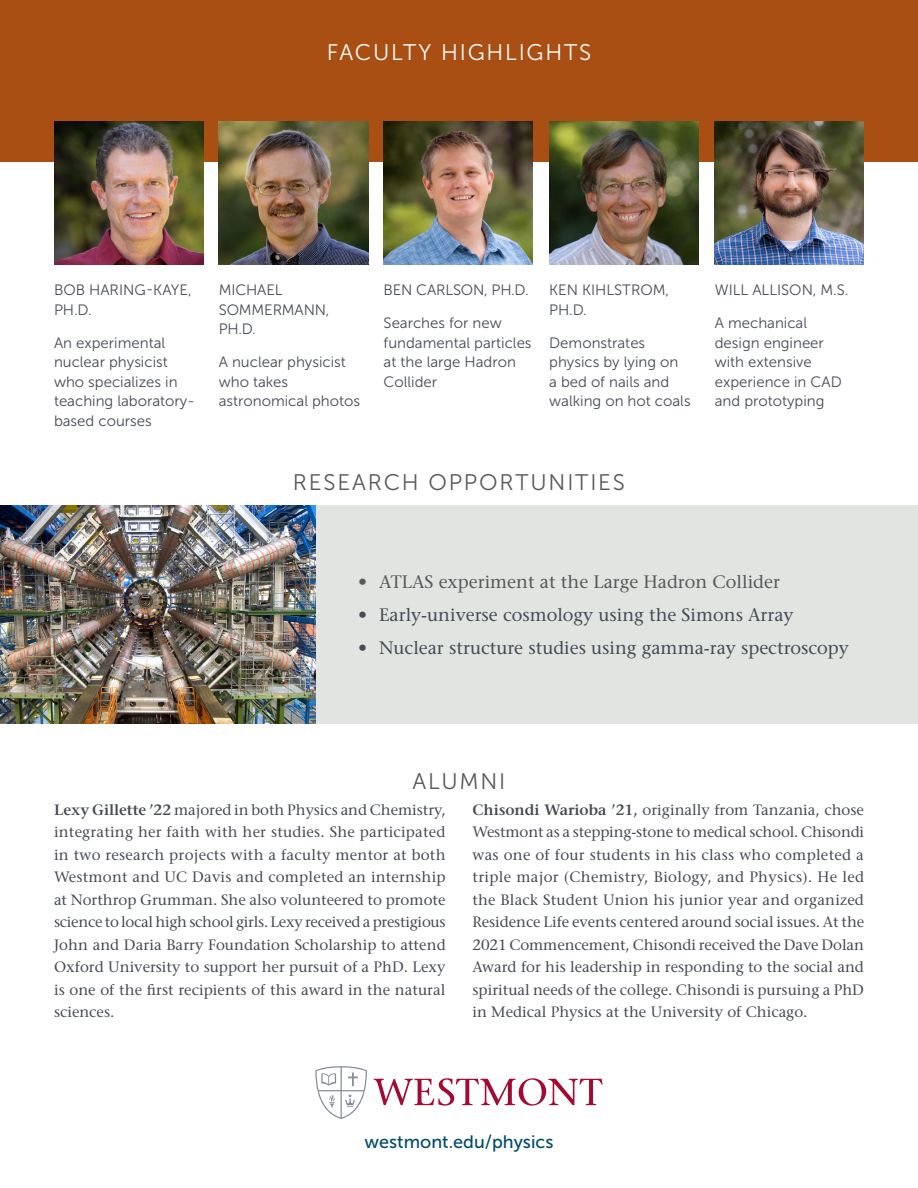
<style>
.page{position:relative;width:918px;height:1188px;background:#fff}
.page>*{position:absolute;margin:0;border:0;box-sizing:border-box;transform-origin:0 0}
.t1{font:22.5px "Museo Sans 300";letter-spacing:.08em;color:#57585a}
.t2{font:22.5px "Museo Sans 300";letter-spacing:.08em;color:#fff}
.t3{font:500 18px "Stone Serif Std";color:#464b54}
.t4{font:500 18px "Stone Serif Std";color:#57585a}
.t5{font:18px "Museo Sans 500";color:#004b6c}
.t6{font:500 15px/22.5px "Stone Serif Std";color:#464b54;text-align:justify}
.museo_sans{font:15px/19.5px "Museo Sans 300";color:#464b54}
.s1{font-weight:600}
</style>
<div class="page">
<div style="left:0;top:0;width:918px;height:162px;background:#aa4f14"></div>
<img style="left:219px;top:122px;width:149px;height:142px">
<img style="left:384px;top:122px;width:149px;height:142px">
<img style="left:549px;top:122px;width:149px;height:142px">
<div style="left:109px;top:505px;width:809px;height:219px;background:#e2e4e2"></div>
<img style="left:0;top:505px;width:316px;height:219px">
<svg style="left:374px;top:1078px;width:229px;height:28px"></svg>
<svg style="left:315px;top:1066px;width:52px;height:53px"></svg>
<img style="left:715px;top:122px;width:149px;height:142px">
<img style="left:54px;top:122px;width:149px;height:142px">
<p class="t2" style="left:327px;top:40px;width:266px">FACULTY HIGHLIGHTS</p>
<p class="museo_sans" style="left:54px;top:280px;width:139px">BOB HARING-KAYE,<br>PH.D.</p>
<p class="museo_sans" style="left:54px;top:333px;width:142px">An experimental nuclear physicist who specializes in teaching laboratory&shy;based courses</p>
<p class="museo_sans" style="left:219px;top:280px;width:112px">MICHAEL<br>SOMMERMANN,<br>PH.D.</p>
<p class="museo_sans" style="left:219px;top:352px;width:143px">A nuclear physicist who takes astronomical photos</p>
<p class="museo_sans" style="left:384px;top:280px;width:147px">BEN CARLSON, PH.D.</p>
<p class="museo_sans" style="left:384px;top:313px;width:150px">Searches for new fundamental particles at the large Hadron<br>Collider</p>
<p class="museo_sans" style="left:549px;top:280px;width:122px">KEN KIHLSTROM,<br>PH.D.</p>
<p class="museo_sans" style="left:549px;top:333px;width:143px">Demonstrates physics by lying on<br>a bed of nails and walking on hot coals</p>
<p class="museo_sans" style="left:715px;top:280px;width:135px">WILL ALLISON, M.S.</p>
<p class="museo_sans" style="left:715px;top:313px;width:129px">A mechanical design engineer with extensive experience in CAD and prototyping</p>
<p class="t1" style="left:293px;top:470px;width:334px">RESEARCH OPPORTUNITIES</p>
<p class="t4" style="left:358px;top:571px;width:423px">• ATLAS experiment at the Large Hadron Collider</p>
<p class="t3" style="left:358px;top:604px;width:437px">• Early-universe cosmology using the Simons Array</p>
<p class="t3" style="left:358px;top:637px;width:492px">• Nuclear structure studies using gamma-ray spectroscopy</p>
<p class="t1" style="left:413px;top:769px;width:94px">ALUMNI</p>
<p class="t6" style="left:54px;top:798px;width:393px"><span class="s1">Lexy Gillette ’22</span> majored in both Physics and Chemistry, integrating her faith with her studies. She participated in two research projects with a faculty mentor at both Westmont and UC Davis and completed an internship at Northrop Grumman. She also volunteered to promote science to local high school girls. Lexy received a prestigious John and Daria Barry Foundation Scholarship to attend Oxford University to support her pursuit of a PhD. Lexy is one of the first recipients of this award in the natural sciences.</p>
<p class="t6" style="left:472px;top:798px;width:393px"><span class="s1">Chisondi Warioba ’21,</span> originally from Tanzania, chose Westmont as a stepping-stone to medical school. Chisondi was one of four students in his class who completed a triple major (Chemistry, Biology, and Physics). He led the Black Student Union his junior year and organized Residence Life events centered around social issues. At the 2021 Commencement, Chisondi received the Dave Dolan Award for his leadership in responding to the social and spiritual needs of the college. Chisondi is pursuing a PhD in Medical Physics at the University of Chicago.</p>
<p class="t5" style="left:365px;top:1131px;width:190px">westmont.edu/physics</p>
</div>
